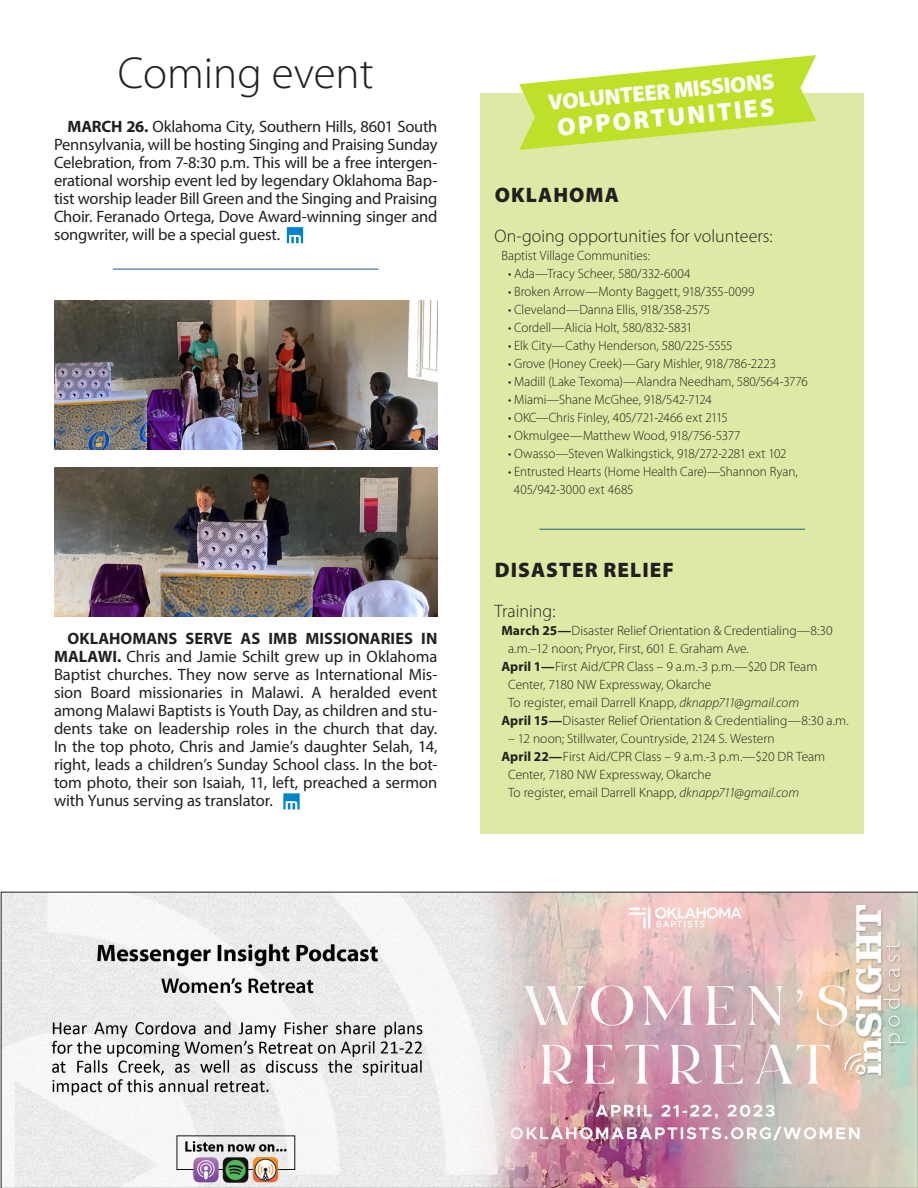
<style>
.page{position:relative;width:918px;height:1188px;background:#fff}
.page>*{position:absolute;margin:0;border:0;box-sizing:border-box;transform-origin:0 0}
.Headline{font:300 45px "Myriad Pro";color:#231f20}
.t1{font:900 25.5px "Myriad Pro";color:#fff}
.t2{font:900 22.5px "Myriad Pro";color:#fff}
.VMO{font:900 21px "Myriad Pro";letter-spacing:.05em;color:#231f20}
.VMO_Headers{font:300 18px "Myriad Pro";color:#231f20}
.Cutline_Copy{font:16.5px/18px "Myriad Pro";letter-spacing:-.01em;color:#231f20;text-align:justify}
.VMO_Bullets{font:300 13.5px/18px "Myriad Pro";color:#231f20}
.VMO_DR{font:300 13.5px/18px "Myriad Pro";color:#231f20}
.s1{font-weight:700}
.s2{font-style:italic}
</style>
<div class="page">
<div style="left:481px;top:93px;width:383px;height:740px;background:#dde9a4"></div>
<svg style="left:287px;top:227px;width:16px;height:16px"></svg>
<svg style="left:519px;top:55px;width:297px;height:95px"></svg>
<hr style="left:539px;top:529px;width:266px;height:1px;background:#1a5f8a">
<hr style="left:113px;top:269px;width:266px;height:1px;background:#1a5f8a">
<img style="left:54px;top:300px;width:383px;height:149px">
<img style="left:54px;top:467px;width:383px;height:149px">
<svg style="left:283px;top:793px;width:17px;height:16px"></svg>
<img style="left:3px;top:894px;width:913px;height:292px">
<p class="Headline" style="left:118px;top:46px;width:257px">Coming event</p>
<p class="Cutline_Copy" style="left:54px;top:117px;width:385px;text-indent:14px"><span class="s1">MARCH 26.</span> Oklahoma City, Southern Hills, 8601 South Pennsylvania, will be hosting Singing and Praising Sunday Celebration, from 7-8:30 p.m. This will be a free intergen&shy;erational worship event led by legendary Oklahoma Bap&shy;tist worship leader Bill Green and the Singing and Praising Choir. Feranado Ortega, Dove Award-winning singer and songwriter, will be a special guest.</p>
<p class="Cutline_Copy" style="left:54px;top:630px;width:385px;text-indent:14px"><span class="s1">OKLAHOMANS SERVE AS IMB MISSIONARIES IN MALAWI.</span> Chris and Jamie Schilt grew up in Oklahoma Baptist churches. They now serve as International Mis&shy;sion Board missionaries in Malawi. A heralded event among Malawi Baptists is Youth Day, as children and stu&shy;dents take on leadership roles in the church that day.<br>In the top photo, Chris and Jamie’s daughter Selah, 14, right, leads a children’s Sunday School class. In the bot&shy;tom photo, their son Isaiah, 11, left, preached a sermon with Yunus serving as translator.</p>
<p class="t2" style="left:547px;top:87px;width:228px;rotate:-5deg">VOLUNTEER MISSIONS</p>
<p class="t1" style="left:556px;top:110px;width:219px;rotate:-5deg">OPPORTUNITIES</p>
<p class="VMO" style="left:495px;top:181px;width:126px">OKLAHOMA</p>
<p class="VMO_Headers" style="left:495px;top:225px;width:279px">On-going opportunities for volunteers:</p>
<p class="VMO_Bullets" style="left:501px;top:246px;width:150px">Baptist Village Communities:</p>
<p class="VMO_Bullets" style="left:508px;top:264px;width:184px">• Ada—Tracy Scheer, 580/332-6004</p>
<p class="VMO_Bullets" style="left:508px;top:282px;width:248px">• Broken Arrow—Monty Baggett, 918/355-0099</p>
<p class="VMO_Bullets" style="left:508px;top:300px;width:204px">• Cleveland—Danna Ellis, 918/358-2575</p>
<p class="VMO_Bullets" style="left:508px;top:318px;width:186px">• Cordell—Alicia Holt, 580/832-5831</p>
<p class="VMO_Bullets" style="left:508px;top:336px;width:226px">• Elk City—Cathy Henderson, 580/225-5555</p>
<p class="VMO_Bullets" style="left:508px;top:354px;width:270px">• Grove (Honey Creek)—Gary Mishler, 918/786-2223</p>
<p class="VMO_Bullets" style="left:508px;top:372px;width:301px">• Madill (Lake Texoma)—Alandra Needham, 580/564-3776</p>
<p class="VMO_Bullets" style="left:508px;top:390px;width:205px">• Miami—Shane McGhee, 918/542-7124</p>
<p class="VMO_Bullets" style="left:508px;top:408px;width:221px">• OKC—Chris Finley, 405/721-2466 ext 2115</p>
<p class="VMO_Bullets" style="left:508px;top:426px;width:234px">• Okmulgee—Matthew Wood, 918/756-5377</p>
<p class="VMO_Bullets" style="left:508px;top:444px;width:280px">• Owasso—Steven Walkingstick, 918/272-2281 ext 102</p>
<p class="VMO_Bullets" style="left:514px;top:462px;width:285px;text-indent:-6px">• Entrusted Hearts (Home Health Care)—Shannon Ryan,<br>405/942-3000 ext 4685</p>
<p class="VMO" style="left:495px;top:556px;width:181px">DISASTER RELIEF</p>
<p class="VMO_Headers" style="left:495px;top:600px;width:62px">Training:</p>
<p class="VMO_DR" style="left:508px;top:621px;width:326px;text-indent:-7px"><span class="s1">March 25—</span>Disaster Relief Orientation &amp; Credentialing—8:30 a.m.–12 noon; Pryor, First, 601 E. Graham Ave.</p>
<p class="VMO_DR" style="left:508px;top:657px;width:311px;text-indent:-7px"><span class="s1">April 1—</span>First Aid/CPR Class – 9 a.m.-3 p.m.—$20 DR Team<br>Center, 7180 NW Expressway, Okarche</p>
<p class="VMO_DR" style="left:508px;top:693px;width:292px">To register, email Darrell Knapp, <span class="s2">dknapp711@gmail.com</span></p>
<p class="VMO_DR" style="left:501px;top:711px;width:349px"><span class="s1">April 15—</span>Disaster Relief Orientation &amp; Credentialing—8:30 a.m.</p>
<p class="VMO_DR" style="left:508px;top:729px;width:268px">– 12 noon; Stillwater, Countryside, 2124 S. Western</p>
<p class="VMO_DR" style="left:508px;top:747px;width:319px;text-indent:-7px"><span class="s1">April 22—</span>First Aid/CPR Class – 9 a.m.-3 p.m.—$20 DR Team<br>Center, 7180 NW Expressway, Okarche</p>
<p class="VMO_DR" style="left:508px;top:783px;width:292px">To register, email Darrell Knapp, <span class="s2">dknapp711@gmail.com</span></p>
</div>
